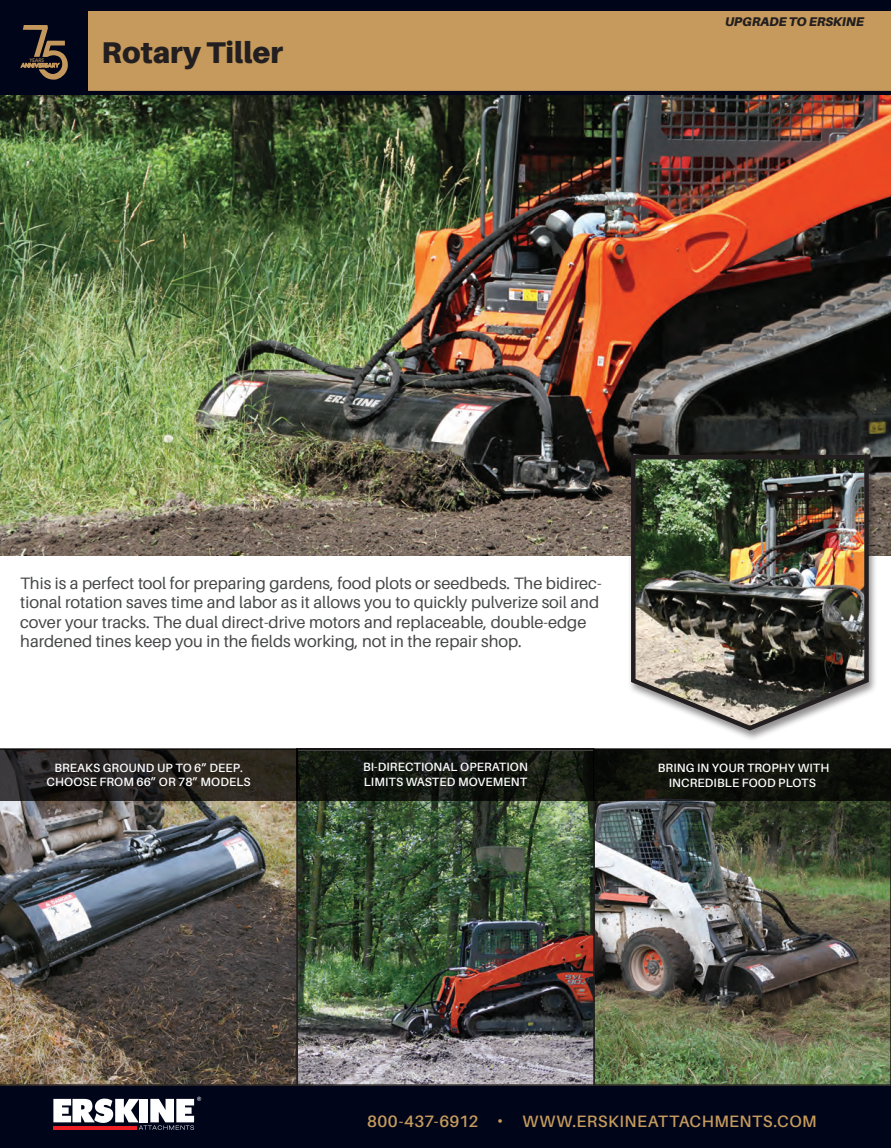
<style>
.page{position:relative;width:891px;height:1148px;background:#fff}
.page>*{position:absolute;margin:0;border:0;box-sizing:border-box;transform-origin:0 0}
.Product_name{font:900 30px "Aileron";color:#231f20}
.t1{font:16.5px/19.5px "Aileron";color:#454647}
.t2{font:600 16.5px "Aileron";letter-spacing:.025em;color:#c59a5c}
.t3{font:italic 900 12.6px "Aileron";color:#231f20}
.t4{font:600 12px/14.4px "Aileron";letter-spacing:.01em;color:#fff;text-align:center}
.t5{font:italic 700 5.1px "Louis George Cafe";color:#c4985c}
</style>
<div class="page">
<div style="left:0;top:0;width:891px;height:52px;background:#00051a"></div>
<div style="left:0;top:12px;width:891px;height:79px;background:#c59a5c"></div>
<svg style="left:0;top:91px;width:891px;height:5px;background:#0a0e1c"></svg>
<div style="left:0;top:0;width:87px;height:94px;background:#00051a"></div>
<div style="left:0;top:1085px;width:891px;height:63px;background:#00051a"></div>
<svg style="left:53px;top:1096px;width:148px;height:33px"></svg>
<svg style="left:53px;top:1125px;width:84px;height:4px"></svg>
<svg style="left:21px;top:25px;width:47px;height:55px"></svg>
<img style="left:596px;top:800px;width:292px;height:282px">
<div style="left:593px;top:748px;width:298px;height:337px;border:2px solid #231f20"></div>
<img style="left:299px;top:800px;width:293px;height:282px">
<div style="left:296px;top:748px;width:299px;height:337px;border:2px solid #231f20"></div>
<img style="left:0;top:748px;width:298px;height:337px">
<svg style="left:0;top:749px;width:296px;height:51px;background:#282421"></svg>
<svg style="left:296px;top:748px;width:298px;height:52px;background:#141912"></svg>
<div style="left:594px;top:749px;width:297px;height:51px;background:#0e110a"></div>
<img style="left:0;top:96px;width:891px;height:460px">
<div style="left:627px;top:453px;width:251px;height:288px;background:#231f20;opacity:.5"></div>
<img style="left:629px;top:452px;width:242px;height:281px">
<p class="t5" style="left:29px;top:57px;width:16px">YEARS</p>
<p class="Product_name" style="left:102px;top:35px;width:183px">Rotary Tiller</p>
<p class="t3" style="left:725px;top:15px;width:140px">UPGRADE TO ERSKINE</p>
<p class="t1" style="left:20px;top:573px;width:583px">This is a perfect tool for preparing gardens, food plots or seedbeds. The bidirec&shy;tional rotation saves time and labor as it allows you to quickly pulverize soil and cover your tracks. The dual direct-drive motors and replaceable, double-edge hardened tines keep you in the fields working, not in the repair shop.</p>
<p class="t4" style="left:47px;top:760px;width:206px">BREAKS GROUND UP TO 6” DEEP.<br>CHOOSE FROM 66” OR 78” MODELS</p>
<p class="t4" style="left:363px;top:760px;width:166px;text-align:left">BI-DIRECTIONAL OPERATION<br>LIMITS WASTED MOVEMENT</p>
<p class="t4" style="left:658px;top:761px;width:173px">BRING IN YOUR TROPHY WITH<br>INCREDIBLE FOOD PLOTS</p>
<p class="t2" style="left:367px;top:1111px;width:451px">800-437-6912 • WWW.ERSKINEATTACHMENTS.COM</p>
</div>
